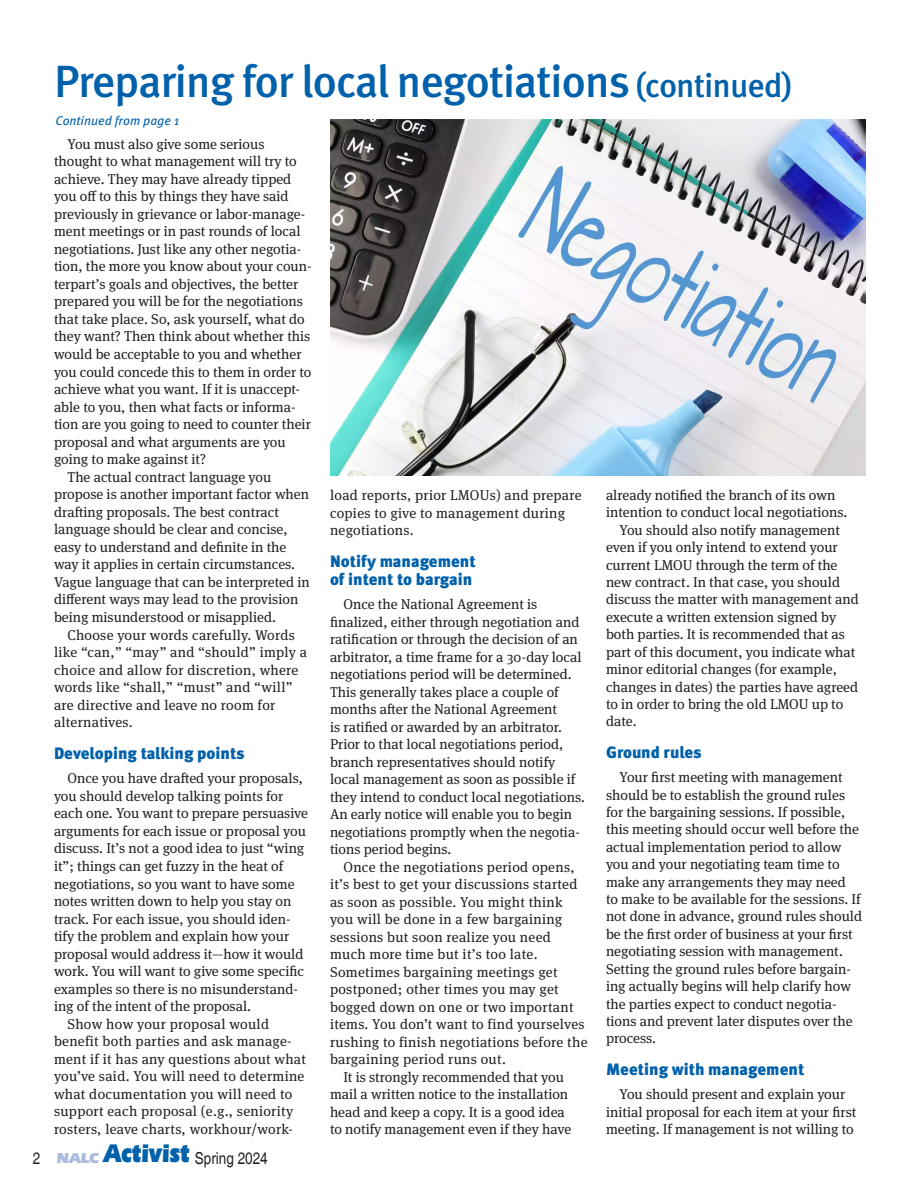
<style>
.page{position:relative;width:918px;height:1188px;background:#fff}
.page>*{position:absolute;margin:0;border:0;box-sizing:border-box;transform-origin:0 0}
.Headline{font:500 45.15px "Meta Pro";letter-spacing:-.03em;color:#0161aa}
.t1{font:900 26.55px "Eras IT Cby BT";letter-spacing:-.01em;color:#0161aa;scale:.83 1}
.Breaker{font:900 16.5px/18.3px "Meta Pro";color:#0161aa}
.t2{font:condensed 16.5px "Helvetica";color:#231f20}
.t3{font:900 15px "Eras IT Cby BT";color:#aabbde}
.News_body_text{font:14.25px/17.5px "Meta Serif Pro";color:#231f20}
.News_body_text-2{font:14.25px/17.5px "Meta Serif Pro";letter-spacing:.02em;color:#231f20}
.t4{font:italic 12.75px "Meta Pro";color:#0161aa}
.s1{font-size:33.3px}
</style>
<div class="page">
<img style="left:331px;top:119px;width:534px;height:357px">
<p class="Headline" style="left:54px;top:46px;width:740px">Preparing for local negotiations <span class="s1">(continued)</span></p>
<p class="t4" style="left:56px;top:111px;width:125px">Continued from page 1</p>
<p class="News_body_text" style="left:54px;top:134px;width:259px;text-indent:14px">You must also give some serious thought to what management will try to achieve. They may have already tipped you off to this by things they have said previously in grievance or labor-manage&shy;ment meetings or in past rounds of local negotiations. Just like any other negotia&shy;tion, the more you know about your coun&shy;terpart’s goals and objectives, the better prepared you will be for the negotiations that take place. So, ask yourself, what do they want? Then think about whether this would be acceptable to you and whether you could concede this to them in order to achieve what you want. If it is unaccept&shy;able to you, then what facts or informa&shy;tion are you going to need to counter their proposal and what arguments are you going to make against it?</p>
<p class="News_body_text" style="left:54px;top:467px;width:257px;text-indent:14px">The actual contract language you propose is another important factor when drafting proposals. The best contract language should be clear and concise, easy to understand and definite in the way it applies in certain circumstances.<br>Vague language that can be interpreted in different ways may lead to the provision being misunderstood or misapplied.</p>
<p class="News_body_text-2" style="left:54px;top:625px;width:255px;text-indent:14px">Choose your words carefully. Words like “can,” “may” and “should” imply a choice and allow for discretion, where words like “shall,” “must” and “will” are directive and leave no room for alternatives.</p>
<p class="Breaker" style="left:54px;top:743px;width:192px">Developing talking points</p>
<p class="News_body_text" style="left:54px;top:769px;width:255px;text-indent:14px">Once you have drafted your proposals, you should develop talking points for each one. You want to prepare persuasive arguments for each issue or proposal you discuss. It’s not a good idea to just “wing it”; things can get fuzzy in the heat of negotiations, so you want to have some notes written down to help you stay on track. For each issue, you should iden&shy;tify the problem and explain how your proposal would address it—how it would work. You will want to give some specific examples so there is no misunderstand&shy;ing of the intent of the proposal.</p>
<p class="News_body_text-2" style="left:54px;top:1014px;width:254px;text-indent:14px">Show how your proposal would benefit both parties and ask manage&shy;ment if it has any questions about what you’ve said. You will need to determine what documentation you will need to support each proposal (e.g., seniority rosters, leave charts, workhour/work-</p>
<p class="t2" style="left:33px;top:1148px;width:9px">2</p>
<p class="t3" style="left:57px;top:1148px;width:44px">NALC</p>
<p class="t1" style="left:104px;top:1137px;width:105px">Activist</p>
<p class="t2" style="left:195px;top:1148px;width:74px">Spring 2024</p>
<p class="News_body_text-2" style="left:330px;top:486px;width:253px">load reports, prior LMOUs) and prepare copies to give to management during negotiations.</p>
<p class="Breaker" style="left:330px;top:551px;width:147px">Notify management of intent to bargain</p>
<p class="News_body_text" style="left:330px;top:595px;width:256px;text-indent:14px">Once the National Agreement is finalized, either through negotiation and ratification or through the decision of an arbitrator, a time frame for a 30-day local negotiations period will be determined.<br>This generally takes place a couple of months after the National Agreement<br>is ratified or awarded by an arbitrator.<br>Prior to that local negotiations period, branch representatives should notify local management as soon as possible if they intend to conduct local negotiations.<br>An early notice will enable you to begin negotiations promptly when the negotia&shy;tions period begins.</p>
<p class="News_body_text-2" style="left:330px;top:857px;width:259px;text-indent:14px">Once the negotiations period opens, it’s best to get your discussions started as soon as possible. You might think you will be done in a few bargaining sessions but soon realize you need much more time but it’s too late.<br>Sometimes bargaining meetings get postponed; other times you may get bogged down on one or two important items. You don’t want to find yourselves rushing to finish negotiations before the bargaining period runs out.</p>
<p class="News_body_text" style="left:330px;top:1067px;width:243px;text-align:center">It is strongly recommended that you mail a written notice to the installation head and keep a copy. It is a good idea to notify management even if they have</p>
<p class="News_body_text" style="left:606px;top:486px;width:243px">already notified the branch of its own intention to conduct local negotiations.</p>
<p class="News_body_text" style="left:606px;top:520px;width:254px;text-indent:14px">You should also notify management even if you only intend to extend your current LMOU through the term of the new contract. In that case, you should discuss the matter with management and execute a written extension signed by both parties. It is recommended that as part of this document, you indicate what minor editorial changes (for example, changes in dates) the parties have agreed to in order to bring the old LMOU up to date.</p>
<p class="Breaker" style="left:606px;top:742px;width:97px">Ground rules</p>
<p class="News_body_text" style="left:606px;top:768px;width:258px;text-indent:14px">Your first meeting with management should be to establish the ground rules for the bargaining sessions. If possible, this meeting should occur well before the actual implementation period to allow you and your negotiating team time to make any arrangements they may need<br>to make to be available for the sessions. If not done in advance, ground rules should be the first order of business at your first negotiating session with management.<br>Setting the ground rules before bargain&shy;ing actually begins will help clarify how the parties expect to conduct negotia&shy;tions and prevent later disputes over the process.</p>
<p class="Breaker" style="left:606px;top:1059px;width:200px">Meeting with management</p>
<p class="News_body_text" style="left:606px;top:1085px;width:252px;text-align:center">You should present and explain your initial proposal for each item at your first meeting. If management is not willing to</p>
</div>
